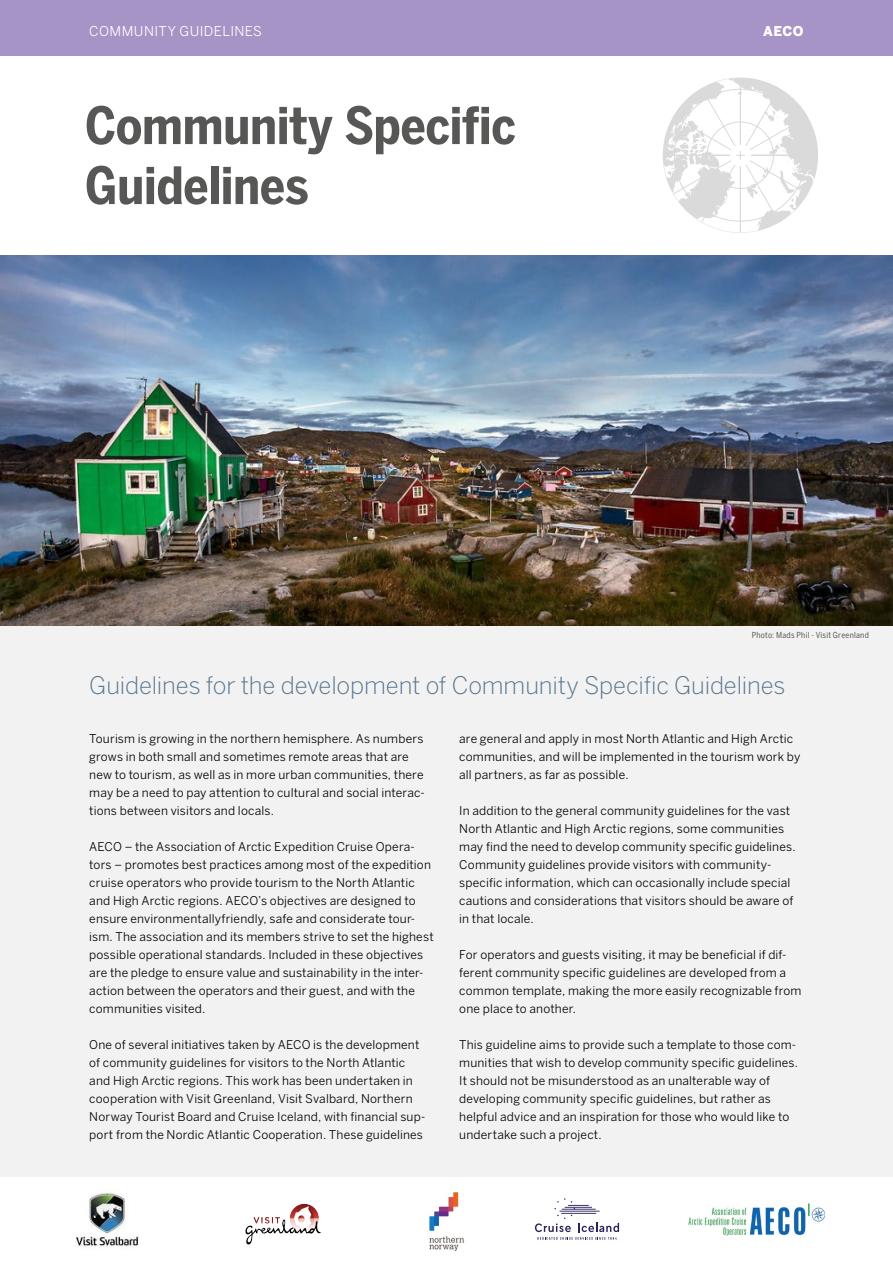
<style>
.page{position:relative;width:893px;height:1263px;background:#fff}
.page>*{position:absolute;margin:0;border:0;box-sizing:border-box;transform-origin:0 0}
.t1{font:700 condensed 51px/60px "Benton Sans";letter-spacing:-.01em;color:#575756}
.t2{font:300 24px "Benton Sans";letter-spacing:-.005em;color:#577690}
.t3{font:13.5px "Benton Sans";letter-spacing:.03em;color:#fff}
.t4{font:900 13.5px "Benton Sans";color:#fff}
.t5{font:12px/18px "Benton Sans";letter-spacing:.015em;color:#000}
.t6{font:condensed 8.25px "Benton Sans";letter-spacing:.03em;color:#575756}
</style>
<div class="page">
<div style="left:0;top:555px;width:893px;height:621px;background:#ededed"></div>
<div style="left:0;top:0;width:893px;height:55px;background:#a794c6"></div>
<img style="left:0;top:255px;width:893px;height:370px">
<svg style="left:663px;top:78px;width:155px;height:155px"></svg>
<img style="left:429px;top:1191px;width:36px;height:60px">
<img style="left:245px;top:1203px;width:76px;height:42px">
<img style="left:75px;top:1190px;width:64px;height:57px">
<svg style="left:535px;top:1198px;width:84px;height:42px"></svg>
<img style="left:688px;top:1203px;width:137px;height:33px">
<p class="t3" style="left:89px;top:23px;width:174px">COMMUNITY GUIDELINES</p>
<p class="t4" style="left:763px;top:23px;width:42px">AECO</p>
<h1 class="t1" style="left:85px;top:95px;width:432px">Community Specific<br>Guidelines</h1>
<p class="t6" style="left:752px;top:630px;width:119px">Photo: Mads Phil - Visit Greenland</p>
<h2 class="t2" style="left:89px;top:671px;width:698px">Guidelines for the development of Community Specific Guidelines</h2>
<p class="t5" style="left:459px;top:730px;width:343px">are general and apply in most North Atlantic and High Arctic communities, and will be implemented in the tourism work by all partners, as far as possible.</p>
<p class="t5" style="left:459px;top:802px;width:338px">In addition to the general community guidelines for the vast North Atlantic and High Arctic regions, some communities may find the need to develop community specific guidelines.<br>Community guidelines provide visitors with community&shy;specific information, which can occasionally include special cautions and considerations that visitors should be aware of in that locale.</p>
<p class="t5" style="left:459px;top:946px;width:344px">For operators and guests visiting, it may be beneficial if dif&shy;ferent community specific guidelines are developed from a common template, making the more easily recognizable from one place to another.</p>
<p class="t5" style="left:459px;top:1036px;width:340px">This guideline aims to provide such a template to those com&shy;munities that wish to develop community specific guidelines.<br>It should not be misunderstood as an unalterable way of developing community specific guidelines, but rather as helpful advice and an inspiration for those who would like to undertake such a project.</p>
<p class="t5" style="left:89px;top:730px;width:337px">Tourism is growing in the northern hemisphere. As numbers grows in both small and sometimes remote areas that are new to tourism, as well as in more urban communities, there may be a need to pay attention to cultural and social interac&shy;tions between visitors and locals.</p>
<p class="t5" style="left:89px;top:838px;width:346px">AECO – the Association of Arctic Expedition Cruise Opera&shy;tors – promotes best practices among most of the expedition cruise operators who provide tourism to the North Atlantic and High Arctic regions. AECO’s objectives are designed to ensure environmentallyfriendly, safe and considerate tour&shy;ism. The association and its members strive to set the highest possible operational standards. Included in these objectives are the pledge to ensure value and sustainability in the inter&shy;action between the operators and their guest, and with the communities visited.</p>
<p class="t5" style="left:89px;top:1036px;width:338px">One of several initiatives taken by AECO is the development of community guidelines for visitors to the North Atlantic and High Arctic regions. This work has been undertaken in cooperation with Visit Greenland, Visit Svalbard, Northern Norway Tourist Board and Cruise Iceland, with financial sup&shy;port from the Nordic Atlantic Cooperation. These guidelines</p>
</div>
